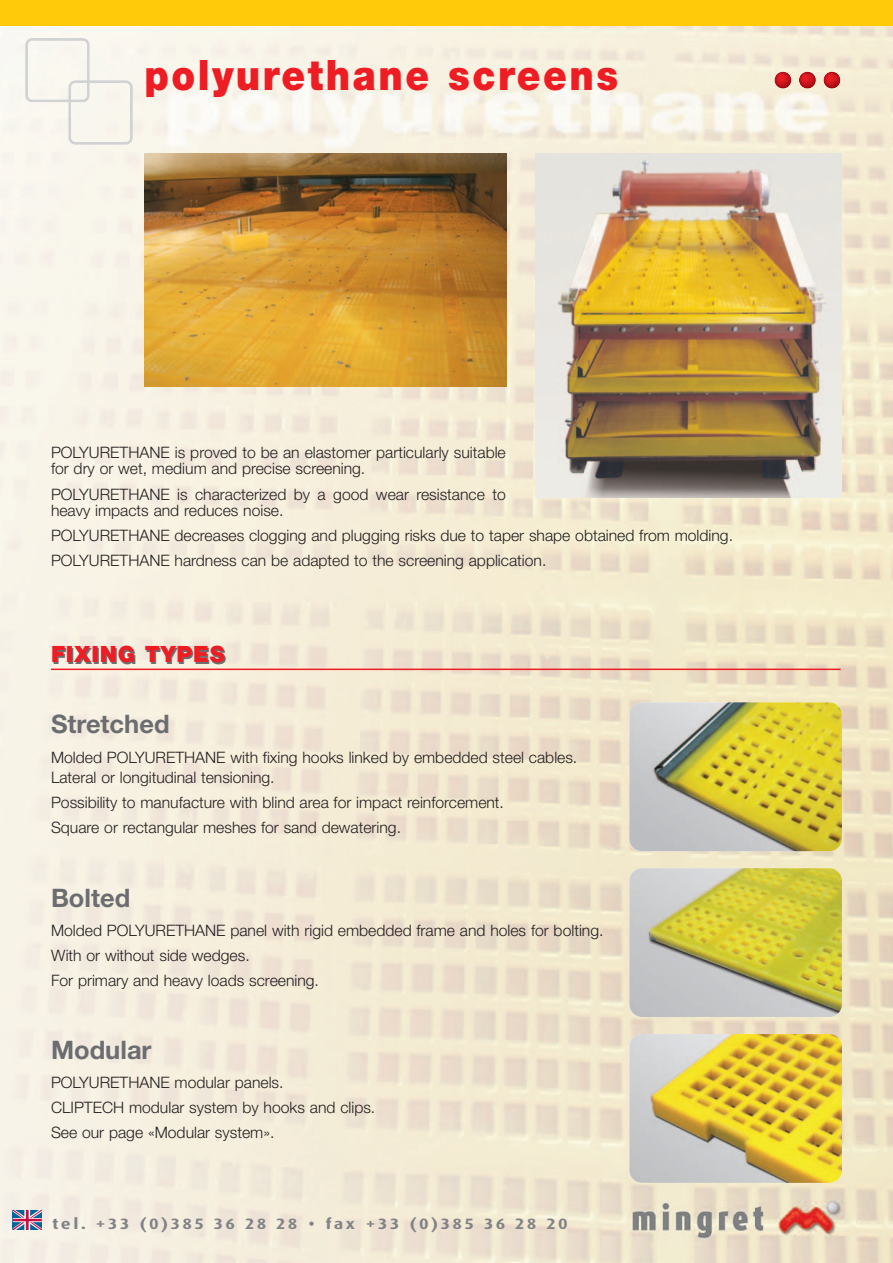
<style>
.page{position:relative;width:893px;height:1263px;background:#fff}
.page>*{position:absolute;margin:0;border:0;box-sizing:border-box;transform-origin:0 0}
.t1{font:900 42px "Helvetica Neue";letter-spacing:.065em;color:#ee1d23;scale:.9 1}
.t2{font:700 25.5px "Helvetica Neue";color:#6c6d70}
.t3{font:900 22.5px "Helvetica Neue";letter-spacing:.035em;color:#ee1d23}
.t4{font:300 15.75px/25px "Helvetica Neue";color:#231f20}
.t5{font:700 15px "Dax Condensed";letter-spacing:.115em;color:#808285;scale:1.4 1}
</style>
<div class="page">
<img style="left:0;top:26px;width:893px;height:1237px">
<div style="left:0;top:0;width:893px;height:26px;background:#feca0a"></div>
<svg style="left:823px;top:72px;width:17px;height:17px"></svg>
<svg style="left:799px;top:72px;width:17px;height:17px"></svg>
<svg style="left:774px;top:72px;width:17px;height:17px"></svg>
<svg style="left:13px;top:1210px;width:29px;height:19px"></svg>
<svg style="left:26px;top:38px;width:106px;height:106px"></svg>
<img style="left:629px;top:702px;width:213px;height:149px;border-radius:13px">
<img style="left:629px;top:868px;width:213px;height:149px;border-radius:13px">
<img style="left:629px;top:1034px;width:213px;height:149px;border-radius:13px">
<hr style="left:51px;top:668px;width:790px;height:2px;background:#ee1d23">
<img style="left:145px;top:153px;width:361px;height:234px">
<img style="left:536px;top:153px;width:306px;height:344px">
<h1 class="t1" style="left:145px;top:60px;width:528px">polyurethane screens</h1>
<p class="t4" style="left:51px;top:446px;width:456px;line-height:16.5px">POLYURETHANE is proved to be an elastomer particularly suitable for dry or wet, medium and precise screening.</p>
<p class="t4" style="left:51px;top:487px;width:456px;line-height:16.5px">POLYURETHANE is characterized by a good wear resistance to heavy impacts and reduces noise.</p>
<p class="t4" style="left:51px;top:524px;width:683px">POLYURETHANE decreases clogging and plugging risks due to taper shape obtained from molding.<br>POLYURETHANE hardness can be adapted to the screening application.</p>
<h3 class="t3" style="left:51px;top:646px;width:175px">FIXING TYPES</h3>
<h2 class="t2" style="left:51px;top:715px;width:120px">Stretched</h2>
<p class="t4" style="left:51px;top:748px;width:528px;line-height:20.7px">Molded POLYURETHANE with fixing hooks linked by embedded steel cables.<br>Lateral or longitudinal tensioning.</p>
<p class="t4" style="left:51px;top:792px;width:454px">Possibility to manufacture with blind area for impact reinforcement.<br>Square or rectangular meshes for sand dewatering.</p>
<h2 class="t2" style="left:51px;top:888px;width:81px">Bolted</h2>
<p class="t4" style="left:51px;top:919px;width:554px">Molded POLYURETHANE panel with rigid embedded frame and holes for bolting.<br>With or without side wedges.<br>For primary and heavy loads screening.</p>
<h2 class="t2" style="left:51px;top:1041px;width:102px">Modular</h2>
<p class="t4" style="left:51px;top:1072px;width:326px">POLYURETHANE modular panels.<br>CLIPTECH modular system by hooks and clips.<br>See our page «Modular system».</p>
<p class="t5" style="left:52px;top:1217px;width:370px">tel. +33 (0)385 36 28 28 • fax +33 (0)385 36 28 20</p>
</div>
